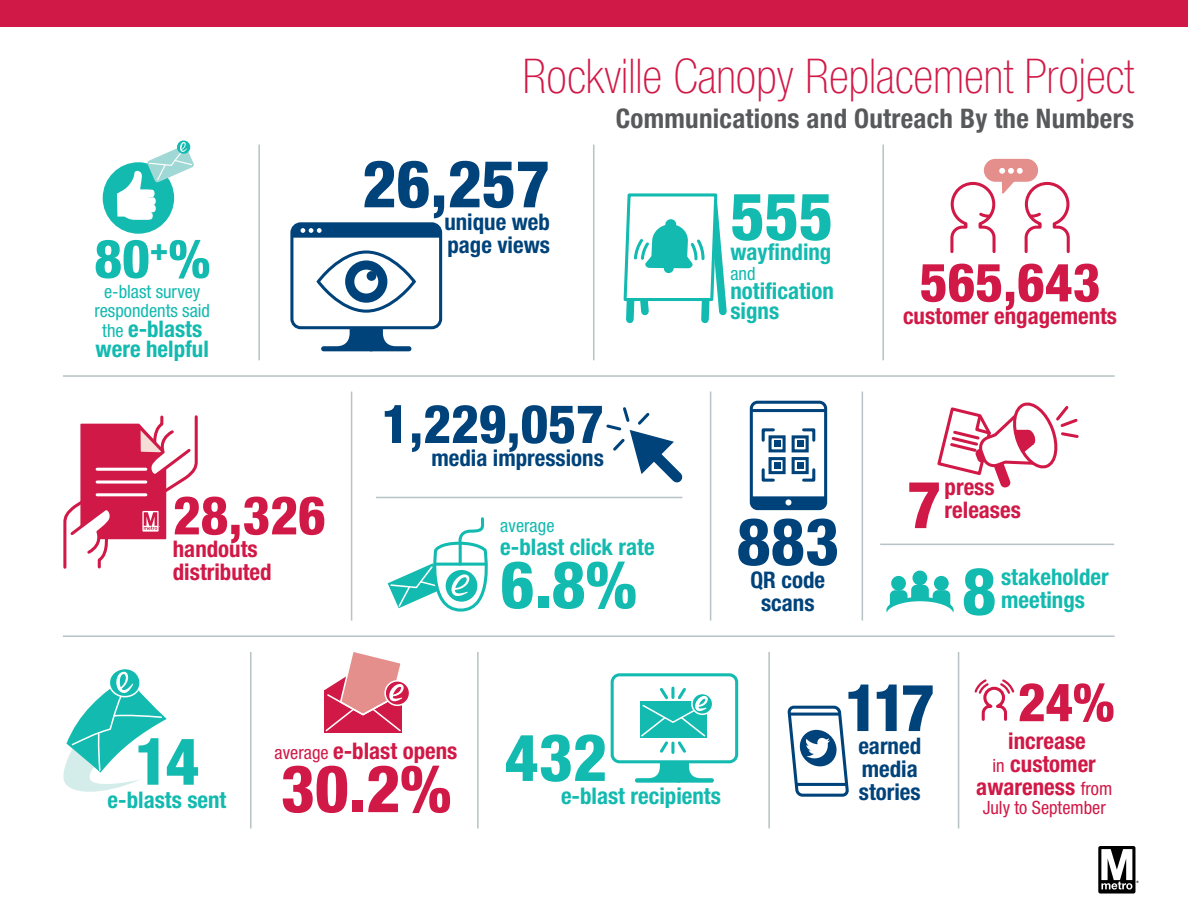
<style>
.page{position:relative;width:1188px;height:918px;background:#fff}
.page>*{position:absolute;margin:0;border:0;box-sizing:border-box;transform-origin:0 0}
.t1{font:800 condensed 65.7px "Helvetica Neue";color:#12bab0}
.t2{font:800 condensed 65.7px "Helvetica Neue";color:#00437b}
.t3{font:800 condensed 65.7px "Helvetica Neue";color:#d11947}
.t4{font:800 condensed 53.4px "Helvetica Neue";color:#d11947}
.t5{font:800 condensed 53.4px "Helvetica Neue";color:#00437b}
.t6{font:800 condensed 53.4px "Helvetica Neue";color:#12bab0}
.t7{font:100 condensed 48px "Helvetica Neue";color:#d11947}
.t8{font:800 condensed 31.2px "Helvetica Neue";color:#12bab0}
.h2_TOC{font:700 condensed 27px "Helvetica Neue";letter-spacing:.01em;color:#58595b}
.t9{font:700 condensed 22.95px/19.8px "Helvetica Neue";color:#12bab0}
.t10{font:700 condensed 22.95px/23px "Helvetica Neue";color:#d11947}
.t11{font:700 condensed 22.95px/23px "Helvetica Neue";color:#00437b}
.t12{font:condensed 18.3px "Helvetica Neue";color:#12bab0}
.t13{font:condensed 18.3px "Helvetica Neue";color:#d11947}
.s1{font-size:53.4px}
.s2{font-weight:400;font-size:18.3px}
</style>
<div class="page">
<div style="left:1px;top:0;width:1187px;height:26px;background:#d11947"></div>
<svg style="left:63px;top:669px;width:104px;height:123px"></svg>
<div style="left:290px;top:222px;width:152px;height:107px;border:3px solid #00437b;border-radius:9px"></div>
<svg style="left:292px;top:224px;width:149px;height:14px;background:#0d4d82"></svg>
<svg style="left:318px;top:252px;width:96px;height:59px"></svg>
<div style="left:317px;top:250px;width:99px;height:63px;border:3px solid #00437b;border-radius:50%"></div>
<svg style="left:350px;top:265px;width:33px;height:33px"></svg>
<div style="left:345px;top:260px;width:42px;height:43px;border:9px solid #00437b;border-radius:50%"></div>
<div style="left:367px;top:271px;width:9px;height:10px;background:#00437b;border-radius:50%"></div>
<svg style="left:623px;top:193px;width:104px;height:131px"></svg>
<svg style="left:606px;top:407px;width:77px;height:76px"></svg>
<div style="left:611px;top:673px;width:127px;height:90px;border:3px solid #12bab0;border-radius:7px"></div>
<svg style="left:635px;top:686px;width:79px;height:97px"></svg>
<div style="left:103px;top:162px;width:71px;height:72px;background:#12bab0;border-radius:50%"></div>
<svg style="left:117px;top:140px;width:77px;height:80px"></svg>
<svg style="left:321px;top:319px;width:176px;height:414px"></svg>
<div style="left:750px;top:401px;width:77px;height:109px;border:3px solid #00437b;border-radius:6px"></div>
<svg style="left:751px;top:496px;width:74px;height:13px"></svg>
<hr style="left:751px;top:409px;width:75px;height:3px;background:#00437b">
<div style="left:769px;top:435px;width:17px;height:17px;border:3px solid #00437b"></div>
<div style="left:774px;top:440px;width:6px;height:7px;background:#00437b"></div>
<div style="left:769px;top:457px;width:17px;height:17px;border:3px solid #00437b"></div>
<div style="left:774px;top:462px;width:6px;height:7px;background:#00437b"></div>
<div style="left:792px;top:457px;width:17px;height:17px;border:3px solid #00437b"></div>
<div style="left:797px;top:462px;width:7px;height:7px;background:#00437b"></div>
<div style="left:792px;top:435px;width:17px;height:17px;border:3px solid #00437b"></div>
<div style="left:797px;top:441px;width:7px;height:6px;background:#00437b"></div>
<svg style="left:761px;top:428px;width:15px;height:15px"></svg>
<svg style="left:801px;top:428px;width:15px;height:15px"></svg>
<svg style="left:761px;top:467px;width:15px;height:15px"></svg>
<svg style="left:801px;top:467px;width:15px;height:15px"></svg>
<svg style="left:937px;top:402px;width:142px;height:86px"></svg>
<div style="left:891px;top:576px;width:15px;height:15px;background:#12bab0;border-radius:50%"></div>
<div style="left:890px;top:590px;width:18px;height:21px;background:#12bab0;border-radius:5px"></div>
<div style="left:934px;top:576px;width:15px;height:15px;background:#12bab0;border-radius:50%"></div>
<div style="left:933px;top:590px;width:17px;height:21px;background:#12bab0;border-radius:5px"></div>
<div style="left:912px;top:571px;width:15px;height:14px;background:#12bab0;border-radius:50%"></div>
<div style="left:911px;top:585px;width:18px;height:21px;background:#12bab0;border-radius:5px"></div>
<div style="left:886px;top:597px;width:68px;height:26px;background:#12bab0;border-radius:50%"></div>
<div style="left:886px;top:601px;width:68px;height:27px;background:#fff;border-radius:50%"></div>
<div style="left:985px;top:160px;width:52px;height:21px;background:#e58f8d;border-radius:11px"></div>
<div style="left:984px;top:159px;width:54px;height:23px;border:2px solid #e58f8d;border-radius:11px"></div>
<svg style="left:950px;top:168px;width:120px;height:86px"></svg>
<hr style="left:258px;top:145px;width:2px;height:215px;background:#b7c3c5">
<hr style="left:351px;top:392px;width:1px;height:229px;background:#b7c3c5">
<hr style="left:376px;top:497px;width:306px;height:1px;background:#b7c3c5">
<hr style="left:880px;top:544px;width:234px;height:1px;background:#b7c3c5">
<hr style="left:710px;top:392px;width:1px;height:229px;background:#b7c3c5">
<hr style="left:862px;top:392px;width:1px;height:229px;background:#b7c3c5">
<hr style="left:593px;top:145px;width:1px;height:215px;background:#b7c3c5">
<hr style="left:882px;top:145px;width:2px;height:215px;background:#b7c3c5">
<hr style="left:63px;top:375px;width:1052px;height:2px;background:#b7c3c5">
<hr style="left:63px;top:635px;width:1052px;height:2px;background:#b7c3c5">
<hr style="left:250px;top:652px;width:2px;height:176px;background:#b7c3c5">
<hr style="left:477px;top:652px;width:2px;height:176px;background:#b7c3c5">
<hr style="left:768px;top:652px;width:2px;height:176px;background:#b7c3c5">
<hr style="left:958px;top:652px;width:1px;height:176px;background:#b7c3c5">
<svg style="left:63px;top:415px;width:135px;height:154px"></svg>
<svg style="left:787px;top:705px;width:62px;height:92px"></svg>
<svg style="left:974px;top:679px;width:41px;height:42px"></svg>
<div style="left:1098px;top:846px;width:37px;height:48px;background:#000;border-radius:2px"></div>
<svg style="left:1101px;top:849px;width:37px;height:41px"></svg>
<h3 class="t8" style="left:150px;top:230px;width:62px">+<span class="s1">%</span></h3>
<p class="t12" style="left:94px;top:300px;width:117px">respondents said</p>
<p class="t9" style="left:96px;top:319px;width:115px"><span class="s2">the</span> e-blasts were helpful</p>
<h2 class="t6" style="left:94px;top:226px;width:57px">80</h2>
<p class="t12" style="left:104px;top:281px;width:98px">e-blast survey</p>
<h2 class="t4" style="left:173px;top:482px;width:154px">28,326</h2>
<p class="t10" style="left:173px;top:537px;width:100px">handouts distributed</p>
<p class="t7" style="left:523px;top:49px;width:613px">Rockville Canopy Replacement Project</p>
<p class="h2_TOC" style="left:616px;top:102px;width:520px">Communications and Outreach By the Numbers</p>
<h1 class="t2" style="left:362px;top:143px;width:189px">26,257</h1>
<p class="t11" style="left:444px;top:210px;width:107px">unique web page views</p>
<h2 class="t5" style="left:381px;top:391px;width:224px">1,229,057</h2>
<p class="t11" style="left:431px;top:446px;width:174px">media impressions</p>
<p class="t12" style="left:500px;top:515px;width:56px">average</p>
<p class="t9" style="left:500px;top:536px;width:156px">e-blast click rate</p>
<h1 class="t1" style="left:500px;top:544px;width:138px">6.8%</h1>
<h1 class="t1" style="left:730px;top:176px;width:104px">555</h1>
<p class="t9" style="left:730px;top:241px;width:102px">wayfinding</p>
<p class="t12" style="left:730px;top:263px;width:27px">and</p>
<p class="t9" style="left:730px;top:281px;width:105px">notification signs</p>
<h1 class="t2" style="left:737px;top:501px;width:104px">883</h1>
<p class="t11" style="left:751px;top:568px;width:76px;text-align:center">QR code scans</p>
<h2 class="t4" style="left:920px;top:249px;width:182px">565,643</h2>
<p class="t10" style="left:903px;top:304px;width:216px">customer engagements</p>
<h1 class="t3" style="left:907px;top:464px;width:36px">7</h1>
<p class="t10" style="left:945px;top:475px;width:78px">press releases</p>
<h1 class="t1" style="left:962px;top:551px;width:36px">8</h1>
<p class="t9" style="left:1001px;top:565px;width:109px;line-height:23px">stakeholder meetings</p>
<h1 class="t1" style="left:135px;top:721px;width:67px">14</h1>
<p class="t9" style="left:108px;top:789px;width:120px">e-blasts sent</p>
<p class="t10" style="left:275px;top:739px;width:184px"><span class="s2">average</span> e-blast opens</p>
<h1 class="t3" style="left:281px;top:748px;width:172px">30.2%</h1>
<h1 class="t1" style="left:505px;top:717px;width:104px">432</h1>
<p class="t9" style="left:561px;top:786px;width:161px">e-blast recipients</p>
<h1 class="t2" style="left:844px;top:667px;width:92px">117</h1>
<p class="t11" style="left:858px;top:734px;width:64px">earned media stories</p>
<h2 class="t4" style="left:1018px;top:669px;width:98px">24%</h2>
<p class="t10" style="left:976px;top:729px;width:138px;text-align:center">increase<br><span class="s2">in</span> customer awareness <span class="s2">from</span></p>
<p class="t13" style="left:983px;top:796px;width:125px">July to September</p>
</div>
